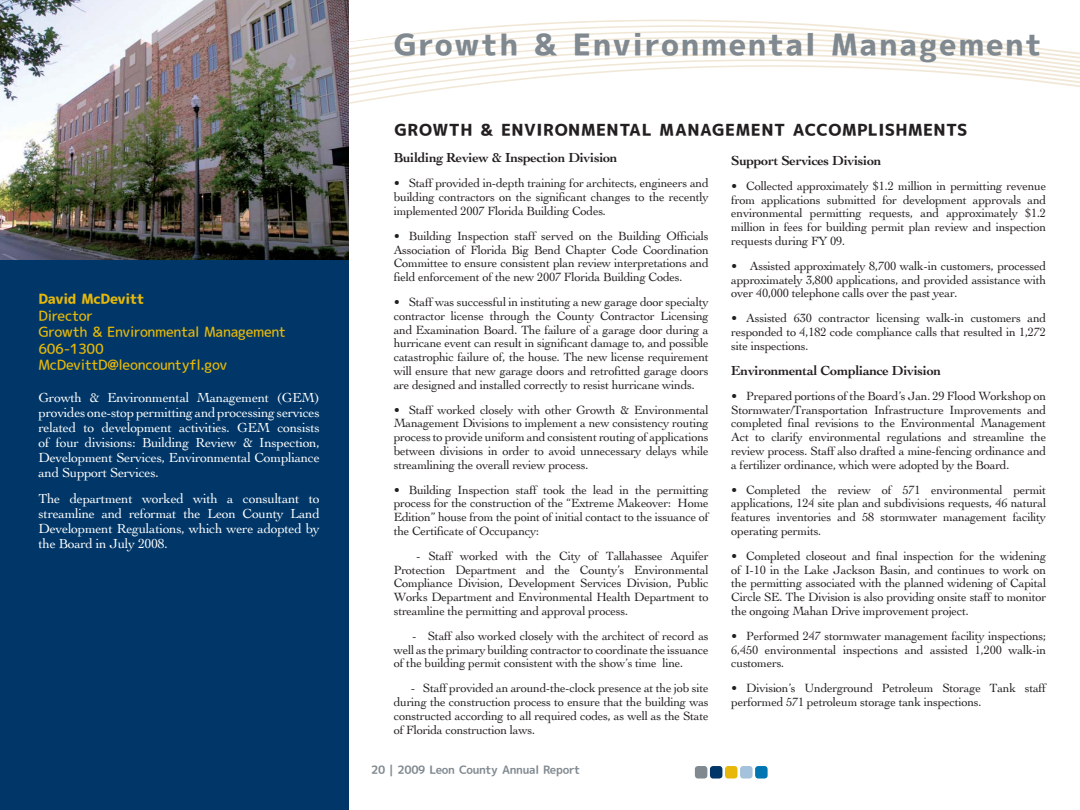
<style>
.page{position:relative;width:1080px;height:810px;background:#fff}
.page>*{position:absolute;margin:0;border:0;box-sizing:border-box;transform-origin:0 0}
.t1{font:30px "mplus 2 p heavy";letter-spacing:.055em;color:#808990}
.t2{font:16.25px "mplus 2 p heavy";letter-spacing:.035em;color:#231f20}
.t3{font:13.75px/15px "Cochin";letter-spacing:-.02em;color:#fff;text-align:justify}
.t4{font:700 13.75px "Cochin";letter-spacing:-.02em;color:#231f20}
.t5{font:13.75px/16.5px "mplus 2 p medium";letter-spacing:-.025em;color:#e7b809}
.t6{font:13.75px "mplus 2 p heavy";letter-spacing:-.025em;color:#e7b809}
.t7{font:12.5px/13.8px "Cochin";letter-spacing:-.02em;color:#231f20;text-align:justify}
.t8{font:11.25px "mplus 2 p bold";letter-spacing:-.025em;color:#808990}
</style>
<div class="page">
<svg style="left:349px;top:20px;width:731px;height:67px"></svg>
<div style="left:740px;top:766px;width:13px;height:13px;background:#a4c2db;border-radius:3px"></div>
<div style="left:695px;top:766px;width:12px;height:13px;background:#808990;border-radius:3px"></div>
<div style="left:725px;top:766px;width:13px;height:13px;background:#e7b809;border-radius:3px"></div>
<div style="left:755px;top:766px;width:13px;height:13px;background:#0075b2;border-radius:3px"></div>
<div style="left:710px;top:766px;width:12px;height:13px;background:#003768;border-radius:3px"></div>
<div style="left:0;top:259px;width:349px;height:551px;background:#003768"></div>
<img style="left:0;top:0;width:349px;height:260px">
<p class="t6" style="left:39px;top:293px;width:107px">David McDevitt</p>
<p class="t5" style="left:39px;top:308px;width:249px">Director<br>Growth &amp; Environmental Management<br>606-1300<br>McDevittD@leoncountyfl.gov</p>
<p class="t3" style="left:39px;top:390px;width:283px">Growth &amp; Environmental Management (GEM) provides one-stop permitting and processing services related to development activities. GEM consists of four divisions: Building Review &amp; Inspection, Development Services, Environmental Compliance and Support Services.</p>
<p class="t3" style="left:39px;top:491px;width:283px">The department worked with a consultant to streamline and reformat the Leon County Land Development Regulations, which were adopted by the Board in July 2008.</p>
<h1 class="t1" style="left:394px;top:31px;width:649px">Growth &amp; Environmental Management</h1>
<h2 class="t2" style="left:395px;top:122px;width:574px">GROWTH &amp; ENVIRONMENTAL MANAGEMENT ACCOMPLISHMENTS</h2>
<p class="t4" style="left:394px;top:150px;width:225px">Building Review &amp; Inspection Division</p>
<p class="t7" style="left:394px;top:177px;width:317px">• Staff provided in-depth training for architects, engineers and building contractors on the significant changes to the recently implemented 2007 Florida Building Codes.</p>
<p class="t7" style="left:394px;top:229px;width:317px">• Building Inspection staff served on the Building Officials Association of Florida Big Bend Chapter Code Coordination Committee to ensure consistent plan review interpretations and field enforcement of the new 2007 Florida Building Codes.</p>
<p class="t7" style="left:394px;top:295px;width:317px">• Staff was successful in instituting a new garage door specialty contractor license through the County Contractor Licensing and Examination Board. The failure of a garage door during a hurricane event can result in significant damage to, and possible catastrophic failure of, the house. The new license requirement will ensure that new garage doors and retrofitted garage doors are designed and installed correctly to resist hurricane winds.</p>
<p class="t7" style="left:394px;top:403px;width:317px">• Staff worked closely with other Growth &amp; Environmental Management Divisions to implement a new consistency routing process to provide uniform and consistent routing of applications between divisions in order to avoid unnecessary delays while streamlining the overall review process.</p>
<p class="t7" style="left:394px;top:483px;width:317px">• Building Inspection staff took the lead in the permitting process for the construction of the “Extreme Makeover: Home Edition” house from the point of initial contact to the issuance of the Certificate of Occupancy:</p>
<p class="t7" style="left:394px;top:549px;width:317px;text-indent:23px">- Staff worked with the City of Tallahassee Aquifer Protection Department and the County’s Environmental Compliance Division, Development Services Division, Public Works Department and Environmental Health Department to streamline the permitting and approval process.</p>
<p class="t7" style="left:394px;top:629px;width:317px;text-indent:19px">- Staff also worked closely with the architect of record as well as the primary building contractor to coordinate the issuance of the building permit consistent with the show’s time line.</p>
<p class="t7" style="left:394px;top:682px;width:317px;text-indent:18px">- Staff provided an around-the-clock presence at the job site during the construction process to ensure that the building was constructed according to all required codes, as well as the State of Florida construction laws.</p>
<p class="t8" style="left:371px;top:765px;width:211px">20 | 2009 Leon County Annual Report</p>
<p class="t4" style="left:731px;top:152px;width:152px">Support Services Division</p>
<p class="t7" style="left:731px;top:179px;width:317px">• Collected approximately $1.2 million in permitting revenue from applications submitted for development approvals and environmental permitting requests, and approximately $1.2 million in fees for building permit plan review and inspection requests during FY 09.</p>
<p class="t7" style="left:731px;top:259px;width:317px">• Assisted approximately 8,700 walk-in customers, processed approximately 3,800 applications, and provided assistance with over 40,000 telephone calls over the past year.</p>
<p class="t7" style="left:731px;top:311px;width:317px">• Assisted 630 contractor licensing walk-in customers and responded to 4,182 code compliance calls that resulted in 1,272 site inspections.</p>
<p class="t4" style="left:731px;top:362px;width:211px">Environmental Compliance Division</p>
<p class="t7" style="left:731px;top:389px;width:317px">• Prepared portions of the Board’s Jan. 29 Flood Workshop on Stormwater/Transportation Infrastructure Improvements and completed final revisions to the Environmental Management Act to clarify environmental regulations and streamline the review process. Staff also drafted a mine-fencing ordinance and a fertilizer ordinance, which were adopted by the Board.</p>
<p class="t7" style="left:731px;top:483px;width:317px">• Completed the review of 571 environmental permit applications, 124 site plan and subdivisions requests, 46 natural features inventories and 58 stormwater management facility operating permits.</p>
<p class="t7" style="left:731px;top:549px;width:317px">• Completed closeout and final inspection for the widening of I-10 in the Lake Jackson Basin, and continues to work on the permitting associated with the planned widening of Capital Circle SE. The Division is also providing onsite staff to monitor the ongoing Mahan Drive improvement project.</p>
<p class="t7" style="left:731px;top:629px;width:317px">• Performed 247 stormwater management facility inspections; 6,450 environmental inspections and assisted 1,200 walk-in customers.</p>
<p class="t7" style="left:731px;top:681px;width:317px">• Division’s Underground Petroleum Storage Tank staff performed 571 petroleum storage tank inspections.</p>
</div>
